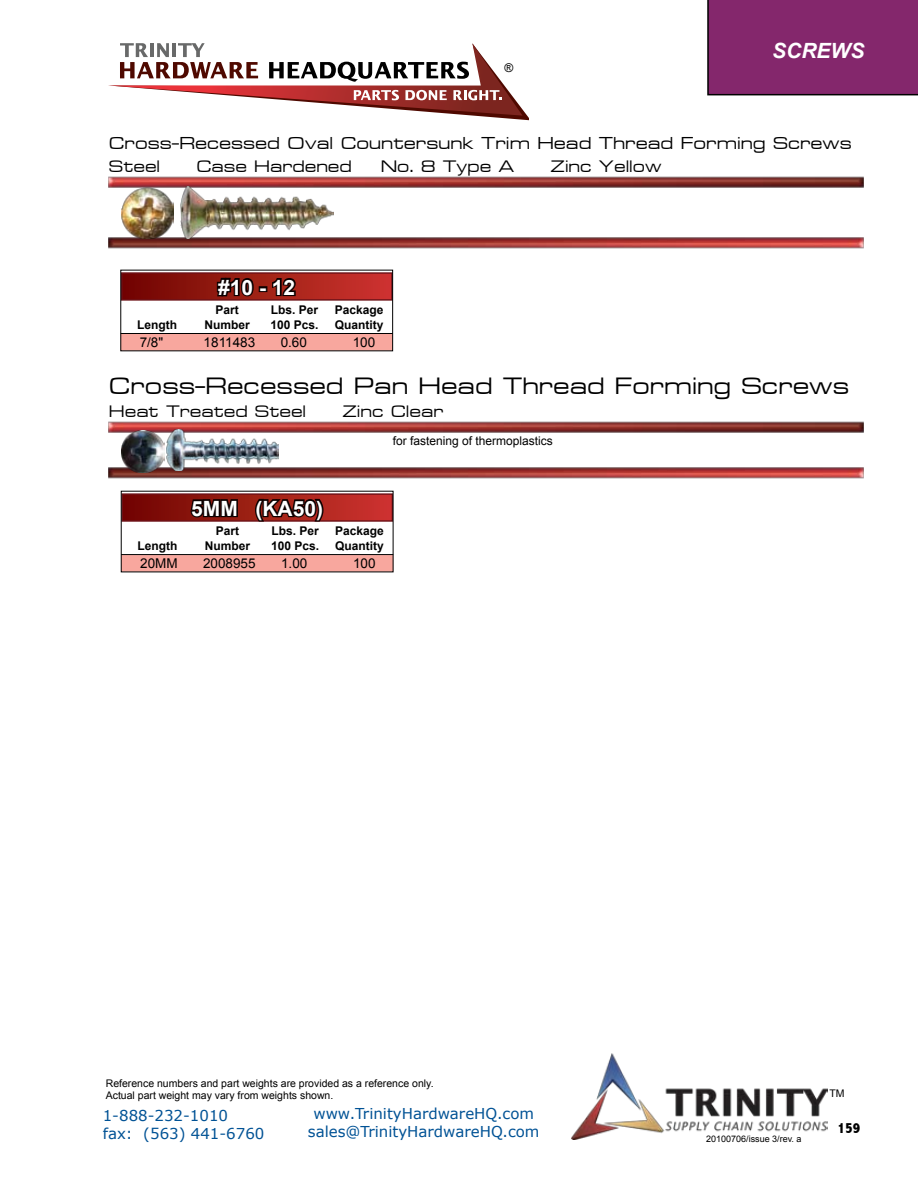
<style>
.page{position:relative;width:918px;height:1188px;background:#fff}
.page>*{position:absolute;margin:0;border:0;box-sizing:border-box;transform-origin:0 0}
.t1{font:27.75px "Metrostyle Extended";color:#000}
.t2{font:700 21px "Arial";color:#fff}
.t3{font:italic 700 21px "Arial";color:#fff}
.t4{font:20.25px "Metrostyle Extended";color:#000}
.t5{font:19.5px "Metrostyle Extended";color:#000}
.t6{font:15px/18px "Verdana";color:#005295}
.t7{font:800 condensed 15px "Abadi";color:#000}
.t8{font:13.5px "Arial";color:#000}
.t9{font:700 12px "Arial";color:#000}
.t10{font:12px "Arial";color:#000}
.t11{font:10.5px/12.6px "Arial";color:#000}
.t12{font:9px "Arial";color:#000}
</style>
<div class="page">
<svg style="left:108px;top:43px;width:421px;height:77px"></svg>
<div style="left:707px;top:0;width:211px;height:95px;background:#84276c"></div>
<img style="left:108px;top:237px;width:756px;height:12px">
<img style="left:108px;top:176px;width:756px;height:12px">
<div style="left:121px;top:334px;width:272px;height:17px;background:#f8a79e"></div>
<hr style="left:121px;top:333px;width:272px;height:1px;background:#000">
<div style="left:122px;top:273px;width:270px;height:27px;background:linear-gradient(to right,#700600,#ce362e)"></div>
<div style="left:121px;top:272px;width:272px;height:29px;border:1px solid #6e1319"></div>
<svg style="left:215px;top:276px;width:41px;height:23px"></svg>
<div style="left:259px;top:286px;width:8px;height:6px;border:3px solid #0d0000"></div>
<svg style="left:271px;top:276px;width:27px;height:22px"></svg>
<img style="left:108px;top:467px;width:756px;height:12px">
<img style="left:108px;top:421px;width:756px;height:12px">
<div style="left:121px;top:555px;width:272px;height:17px;background:#f8a79e;border:2px solid #f8a79e"></div>
<hr style="left:121px;top:554px;width:272px;height:1px;background:#000">
<svg style="left:123px;top:495px;width:268px;height:25px"></svg>
<div style="left:121px;top:493px;width:272px;height:29px;border:1px solid #6e1319"></div>
<svg style="left:189px;top:490px;width:50px;height:32px"></svg>
<svg style="left:253px;top:495px;width:72px;height:27px"></svg>
<img style="left:122px;top:186px;width:52px;height:52px">
<img style="left:180px;top:186px;width:154px;height:52px">
<img style="left:166px;top:429px;width:112px;height:41px">
<img style="left:122px;top:430px;width:42px;height:42px">
<img style="left:572px;top:1054px;width:255px;height:85px">
<p class="t10" style="left:504px;top:59px;width:10px">®</p>
<h2 class="t3" style="left:772px;top:37px;width:94px">SCREWS</h2>
<h3 class="t4" style="left:109px;top:133px;width:744px">Cross-Recessed Oval Countersunk Trim Head Thread Forming Screws</h3>
<h3 class="t5" style="left:109px;top:156px;width:53px">Steel</h3>
<h3 class="t5" style="left:196px;top:156px;width:157px">Case Hardened</h3>
<h3 class="t5" style="left:381px;top:156px;width:135px">No. 8 Type A</h3>
<h3 class="t5" style="left:551px;top:156px;width:113px">Zinc Yellow</h3>
<h2 class="t2" style="left:218px;top:273px;width:79px">#10 - 12</h2>
<p class="t9" style="left:215px;top:302px;width:25px">Part</p>
<p class="t9" style="left:271px;top:302px;width:49px">Lbs. Per</p>
<p class="t9" style="left:335px;top:302px;width:50px">Package</p>
<p class="t9" style="left:137px;top:317px;width:41px">Length</p>
<p class="t9" style="left:204px;top:317px;width:47px">Number</p>
<p class="t9" style="left:271px;top:317px;width:50px">100 Pcs.</p>
<p class="t9" style="left:335px;top:317px;width:50px">Quantity</p>
<p class="t8" style="left:140px;top:333px;width:25px">7/8"</p>
<p class="t8" style="left:204px;top:333px;width:53px">1811483</p>
<p class="t8" style="left:281px;top:333px;width:28px">0.60</p>
<p class="t8" style="left:353px;top:333px;width:24px">100</p>
<h1 class="t1" style="left:109px;top:371px;width:742px">Cross-Recessed Pan Head Thread Forming Screws</h1>
<h3 class="t5" style="left:109px;top:401px;width:199px">Heat Treated Steel</h3>
<h3 class="t5" style="left:342px;top:401px;width:103px">Zinc Clear</h3>
<p class="t10" style="left:393px;top:433px;width:162px">for fastening of thermoplastics</p>
<h2 class="t2" style="left:191px;top:494px;width:133px">5MM (KA50)</h2>
<p class="t9" style="left:216px;top:523px;width:25px">Part</p>
<p class="t9" style="left:271px;top:523px;width:49px">Lbs. Per</p>
<p class="t9" style="left:335px;top:523px;width:50px">Package</p>
<p class="t9" style="left:138px;top:538px;width:41px">Length</p>
<p class="t9" style="left:205px;top:538px;width:47px">Number</p>
<p class="t9" style="left:271px;top:538px;width:50px">100 Pcs.</p>
<p class="t9" style="left:335px;top:538px;width:50px">Quantity</p>
<p class="t8" style="left:140px;top:555px;width:39px">20MM</p>
<p class="t8" style="left:203px;top:555px;width:54px">2008955</p>
<p class="t8" style="left:281px;top:555px;width:28px">1.00</p>
<p class="t8" style="left:353px;top:555px;width:24px">100</p>
<p class="t11" style="left:106px;top:1077px;width:329px">Reference numbers and part weights are provided as a reference only.<br>Actual part weight may vary from weights shown.</p>
<h3 class="t6" style="left:103px;top:1107px;width:163px">1-888-232-1010<br>fax: (563) 441-6760</h3>
<h3 class="t6" style="left:308px;top:1105px;width:233px;text-align:center">www.TrinityHardwareHQ.com sales@TrinityHardwareHQ.com</h3>
<p class="t12" style="left:706px;top:1133px;width:97px">20100706/issue 3/rev. a</p>
<p class="t11" style="left:829px;top:1087px;width:17px">TM</p>
<h3 class="t7" style="left:837px;top:1120px;width:24px">159</h3>
</div>
